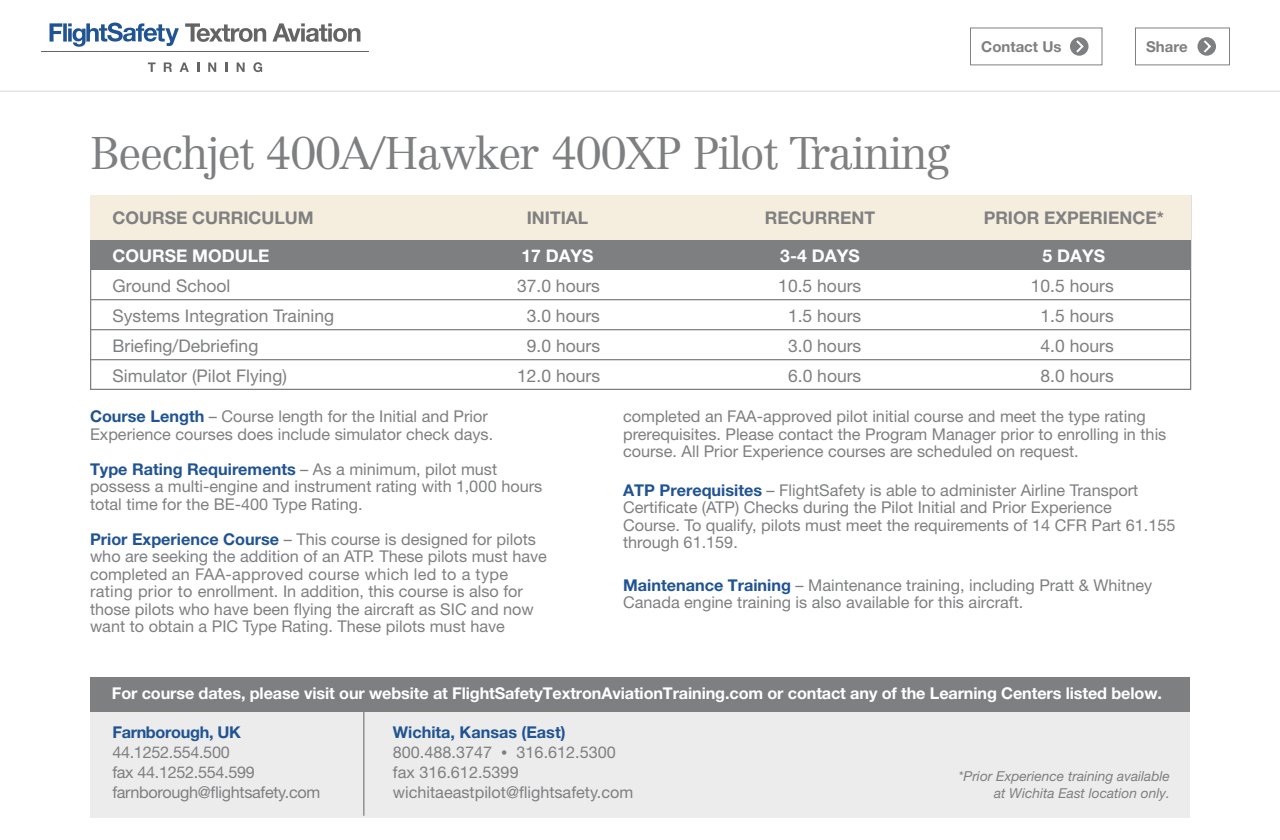
<style>
.page{position:relative;width:1280px;height:840px;background:#fff}
.page>*{position:absolute;margin:0;border:0;box-sizing:border-box;transform-origin:0 0}
.t1{font:300 45px "Centennial";letter-spacing:-.04em;color:#7e7f81}
.t2{font:17.5px "Helvetica Neue";color:#7e7f81}
.t3{font:700 17.5px "Helvetica Neue";color:#808080}
.t4{font:700 17.5px "Helvetica Neue";color:#fff}
.t5{font:16.25px/17.5px "Helvetica Neue";color:#7e7f81}
.t6{font:700 16.25px "Helvetica Neue";letter-spacing:-.01em;color:#fff}
.t7{font:16.25px/20px "Helvetica Neue";letter-spacing:-.02em;color:#7e7f81}
.t8{font:700 16.25px "Helvetica Neue";letter-spacing:-.02em;color:#205392}
.t9{font:700 15px "Helvetica Neue";color:#7e7f81}
.t10{font:italic 13.75px/16.5px "Helvetica Neue";color:#7e7f81;text-align:right}
.s1{color:#808080}
.s2{font-weight:700;color:#205392}
.s3{font-size:12.5px}
</style>
<div class="page">
<svg style="left:50px;top:23px;width:129px;height:24px"></svg>
<svg style="left:185px;top:23px;width:81px;height:19px"></svg>
<svg style="left:272px;top:23px;width:88px;height:19px"></svg>
<hr style="left:41px;top:51px;width:328px;height:1px;background:#646464">
<svg style="left:148px;top:62px;width:8px;height:10px"></svg>
<svg style="left:164px;top:62px;width:8px;height:10px"></svg>
<svg style="left:180px;top:62px;width:9px;height:10px"></svg>
<svg style="left:197px;top:62px;width:2px;height:10px"></svg>
<svg style="left:208px;top:62px;width:8px;height:10px"></svg>
<svg style="left:225px;top:62px;width:2px;height:10px"></svg>
<svg style="left:237px;top:62px;width:8px;height:10px"></svg>
<svg style="left:253px;top:62px;width:9px;height:10px"></svg>
<div style="left:970px;top:27px;width:133px;height:38px;border:1px solid #808080"></div>
<svg style="left:1070px;top:37px;width:19px;height:19px"></svg>
<svg style="left:1074px;top:38px;width:11px;height:17px"></svg>
<div style="left:1135px;top:27px;width:95px;height:38px;border:1px solid #808080"></div>
<div style="left:1198px;top:37px;width:18px;height:19px;background:#7e7f81;border-radius:50%"></div>
<svg style="left:1202px;top:38px;width:11px;height:17px"></svg>
<div style="left:90px;top:710px;width:1100px;height:108px;background:#ececec"></div>
<div style="left:90px;top:240px;width:1100px;height:30px;background:#7e7f81"></div>
<div style="left:90px;top:195px;width:1101px;height:45px;background:#f5eedf"></div>
<hr style="left:90px;top:299px;width:1100px;height:1px;background:#7e7f81">
<hr style="left:90px;top:329px;width:1100px;height:1px;background:#7e7f81">
<hr style="left:90px;top:359px;width:1100px;height:1px;background:#7e7f81">
<div style="left:90px;top:677px;width:1100px;height:34px;background:#7e7f81"></div>
<hr style="left:363px;top:710px;width:1px;height:106px;background:#7e7f81">
<hr style="left:0;top:91px;width:1280px;height:1px;background:#dfdfdf">
<p class="t9" style="left:981px;top:37px;width:82px">Contact Us</p>
<p class="t9" style="left:1146px;top:37px;width:43px">Share</p>
<h1 class="t1" style="left:90px;top:126px;width:862px">Beechjet 400A/Hawker 400XP <span class="s1">Pilot Training</span></h1>
<p class="t3" style="left:113px;top:207px;width:203px">COURSE CURRICULUM</p>
<p class="t3" style="left:527px;top:207px;width:63px">INITIAL</p>
<p class="t3" style="left:765px;top:207px;width:112px">RECURRENT</p>
<p class="t3" style="left:984px;top:207px;width:182px">PRIOR EXPERIENCE*</p>
<p class="t4" style="left:113px;top:244px;width:158px">COURSE MODULE</p>
<p class="t4" style="left:521px;top:244px;width:74px">17 DAYS</p>
<p class="t4" style="left:780px;top:244px;width:81px">3-4 DAYS</p>
<p class="t4" style="left:1043px;top:244px;width:64px">5 DAYS</p>
<p class="t2" style="left:113px;top:275px;width:119px">Ground School</p>
<p class="t2" style="left:517px;top:275px;width:85px">37.0 hours</p>
<p class="t2" style="left:778px;top:275px;width:85px">10.5 hours</p>
<p class="t2" style="left:1031px;top:275px;width:85px">10.5 hours</p>
<p class="t2" style="left:113px;top:305px;width:223px">Systems Integration Training</p>
<p class="t2" style="left:527px;top:305px;width:75px">3.0 hours</p>
<p class="t2" style="left:788px;top:305px;width:75px">1.5 hours</p>
<p class="t2" style="left:1041px;top:305px;width:75px">1.5 hours</p>
<p class="t2" style="left:113px;top:335px;width:147px">Briefing/Debriefing</p>
<p class="t2" style="left:527px;top:335px;width:75px">9.0 hours</p>
<p class="t2" style="left:788px;top:335px;width:75px">3.0 hours</p>
<p class="t2" style="left:1041px;top:335px;width:75px">4.0 hours</p>
<p class="t2" style="left:113px;top:365px;width:176px">Simulator (Pilot Flying)</p>
<p class="t2" style="left:517px;top:365px;width:85px">12.0 hours</p>
<p class="t2" style="left:788px;top:365px;width:75px">6.0 hours</p>
<p class="t2" style="left:1041px;top:365px;width:75px">8.0 hours</p>
<p class="t5" style="left:90px;top:407px;width:405px"><span class="s2">Course Length</span> – Course length for the Initial and Prior<br>Experience courses does include simulator check days.</p>
<p class="t5" style="left:90px;top:460px;width:454px"><span class="s2">Type Rating Requirements</span> – As a minimum, pilot must possess a multi-engine and instrument rating with 1,000 hours total time for the BE-400 Type Rating.</p>
<p class="t5" style="left:90px;top:530px;width:459px"><span class="s2">Prior Experience Course</span> – This course is designed for pilots who are seeking the addition of an ATP. These pilots must have completed an FAA-approved course which led to a type rating prior to enrollment. In addition, this course is also for those pilots who have been flying the aircraft as SIC and now want to obtain a PIC Type Rating. These pilots must have</p>
<p class="t5" style="left:623px;top:407px;width:545px">completed an FAA-approved pilot initial course and meet the type rating prerequisites. Please contact the Program Manager prior to enrolling in this course. All Prior Experience courses are scheduled on request.</p>
<p class="t5" style="left:623px;top:481px;width:554px"><span class="s2">ATP Prerequisites</span> – FlightSafety is able to administer Airline Transport Certificate (ATP) Checks during the Pilot Initial and Prior Experience<br>Course. To qualify, pilots must meet the requirements of 14 CFR Part 61.155 through 61.159.</p>
<p class="t5" style="left:623px;top:576px;width:531px"><span class="s2">Maintenance Training</span> – Maintenance training, including Pratt &amp; Whitney<br>Canada engine training is also available for this aircraft.</p>
<p class="t6" style="left:112px;top:683px;width:1052px">For course dates, please visit our website at FlightSafetyTextronAviationTraining.com or contact any of the Learning Centers listed below.</p>
<p class="t5" style="left:393px;top:722px;width:242px;line-height:20px"><span class="s2">Wichita, Kansas (East)<br></span>800.488.3747 <span class="s3">•</span> 316.612.5300 fax 316.612.5399 wichitaeastpilot@flightsafety.com</p>
<p class="t8" style="left:112px;top:722px;width:130px">Farnborough, UK</p>
<p class="t7" style="left:112px;top:742px;width:209px">44.1252.554.500<br>fax 44.1252.554.599 farnborough@flightsafety.com</p>
<p class="t10" style="left:959px;top:768px;width:213px">*Prior Experience training available at Wichita East location only.</p>
</div>
